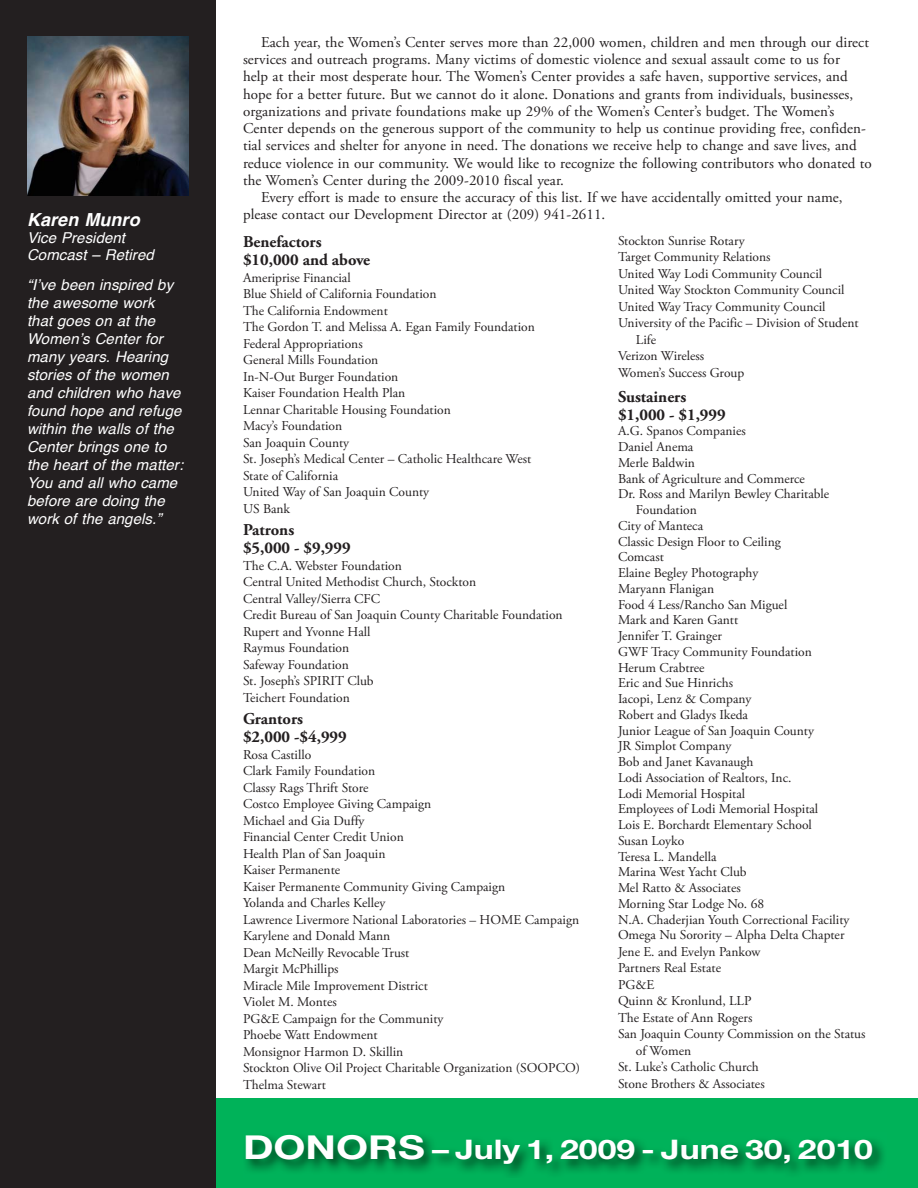
<style>
.page{position:relative;width:918px;height:1188px;background:#fff}
.page>*{position:absolute;margin:0;border:0;box-sizing:border-box;transform-origin:0 0}
.t1{font:700 27px "Helvetica Neue";color:#fff;scale:1.25 1}
.t2{font:italic 700 18px "Helvetica";letter-spacing:.005em;color:#fff}
.t3{font:700 16.5px/18px "Adobe Garamond Pro";color:#231f20}
.t4{font:15px "Adobe Garamond Pro";letter-spacing:.005em;color:#231f20}
.t5{font:italic 15px/18px "Helvetica";letter-spacing:.005em;color:#fff}
.t6{font:13.5px/16.5px "Adobe Garamond Pro";color:#231f20}
.s1{font-size:33px}
</style>
<div class="page">
<svg style="left:0;top:1098px;width:918px;height:90px;background:#00a753"></svg>
<div style="left:0;top:0;width:216px;height:1188px;background:#231f20"></div>
<img style="left:27px;top:36px;width:162px;height:160px">
<h2 class="t2" style="left:27px;top:212px;width:114px">Karen Munro</h2>
<p class="t5" style="left:27px;top:230px;width:128px;line-height:17.2px">Vice President<br>Comcast – Retired</p>
<p class="t5" style="left:27px;top:277px;width:158px">“I’ve been inspired by the awesome work that goes on at the<br>Women’s Center for many years. Hearing stories of the women and children who have found hope and refuge within the walls of the<br>Center brings one to the heart of the matter:<br>You and all who came before are doing the work of the angels.”</p>
<p class="t4" style="left:261px;top:35px;width:609px">Each year, the Women’s Center serves more than 22,000 women, children and men through our direct</p>
<p class="t4" style="left:243px;top:52px;width:598px">services and outreach programs. Many victims of domestic violence and sexual assault come to us for</p>
<p class="t4" style="left:243px;top:69px;width:606px">help at their most desperate hour. The Women’s Center provides a safe haven, supportive services, and</p>
<p class="t4" style="left:243px;top:87px;width:612px">hope for a better future. But we cannot do it alone. Donations and grants from individuals, businesses,</p>
<p class="t4" style="left:243px;top:104px;width:593px">organizations and private foundations make up 29% of the Women’s Center’s budget. The Women’s</p>
<p class="t4" style="left:243px;top:121px;width:624px">Center depends on the generous support of the community to help us continue providing free, confiden-</p>
<p class="t4" style="left:243px;top:138px;width:615px">tial services and shelter for anyone in need. The donations we receive help to change and save lives, and</p>
<p class="t4" style="left:243px;top:156px;width:630px">reduce violence in our community. We would like to recognize the following contributors who donated to</p>
<p class="t4" style="left:243px;top:173px;width:322px">the Women’s Center during the 2009-2010 fiscal year.</p>
<p class="t4" style="left:261px;top:190px;width:583px">Every effort is made to ensure the accuracy of this list. If we have accidentally omitted your name,</p>
<p class="t4" style="left:243px;top:207px;width:364px">please contact our Development Director at (209) 941-2611.</p>
<p class="t3" style="left:243px;top:234px;width:129px">Benefactors $10,000 and above</p>
<p class="t6" style="left:243px;top:270px;width:293px">Ameriprise Financial<br>Blue Shield of California Foundation<br>The California Endowment<br>The Gordon T. and Melissa A. Egan Family Foundation<br>Federal Appropriations<br>General Mills Foundation<br>In-N-Out Burger Foundation<br>Kaiser Foundation Health Plan<br>Lennar Charitable Housing Foundation<br>Macy’s Foundation<br>San Joaquin County<br>St. Joseph’s Medical Center – Catholic Healthcare West<br>State of California<br>United Way of San Joaquin County<br>US Bank</p>
<p class="t3" style="left:243px;top:522px;width:109px">Patrons<br>$5,000 - $9,999</p>
<p class="t6" style="left:243px;top:558px;width:321px">The C.A. Webster Foundation<br>Central United Methodist Church, Stockton<br>Central Valley/Sierra CFC<br>Credit Bureau of San Joaquin County Charitable Foundation<br>Rupert and Yvonne Hall<br>Raymus Foundation<br>Safeway Foundation<br>St. Joseph’s SPIRIT Club<br>Teichert Foundation</p>
<p class="t3" style="left:243px;top:711px;width:105px">Grantors $2,000 -$4,999</p>
<p class="t6" style="left:243px;top:747px;width:339px">Rosa Castillo<br>Clark Family Foundation<br>Classy Rags Thrift Store<br>Costco Employee Giving Campaign<br>Michael and Gia Duffy<br>Financial Center Credit Union<br>Health Plan of San Joaquin<br>Kaiser Permanente<br>Kaiser Permanente Community Giving Campaign<br>Yolanda and Charles Kelley<br>Lawrence Livermore National Laboratories – HOME Campaign<br>Karylene and Donald Mann<br>Dean McNeilly Revocable Trust<br>Margit McPhillips<br>Miracle Mile Improvement District<br>Violet M. Montes<br>PG&amp;E Campaign for the Community<br>Phoebe Watt Endowment<br>Monsignor Harmon D. Skillin<br>Stockton Olive Oil Project Charitable Organization (SOOPCO)<br>Thelma Stewart</p>
<p class="t6" style="left:618px;top:233px;width:128px">Stockton Sunrise Rotary</p>
<p class="t6" style="left:618px;top:249px;width:154px">Target Community Relations</p>
<p class="t6" style="left:618px;top:266px;width:206px">United Way Lodi Community Council</p>
<p class="t6" style="left:618px;top:282px;width:228px">United Way Stockton Community Council</p>
<p class="t6" style="left:618px;top:299px;width:209px">United Way Tracy Community Council</p>
<p class="t6" style="left:618px;top:315px;width:242px">University of the Pacific – Division of Student</p>
<p class="t6" style="left:636px;top:332px;width:22px">Life</p>
<p class="t6" style="left:618px;top:348px;width:88px">Verizon Wireless</p>
<p class="t6" style="left:618px;top:365px;width:128px">Women’s Success Group</p>
<p class="t3" style="left:618px;top:389px;width:109px">Sustainers $1,000 - $1,999</p>
<p class="t6" style="left:618px;top:423px;width:129px">A.G. Spanos Companies</p>
<p class="t6" style="left:618px;top:439px;width:77px">Daniel Anema</p>
<p class="t6" style="left:618px;top:455px;width:79px">Merle Baldwin</p>
<p class="t6" style="left:618px;top:471px;width:188px">Bank of Agriculture and Commerce</p>
<p class="t6" style="left:618px;top:486px;width:213px">Dr. Ross and Marilyn Bewley Charitable</p>
<p class="t6" style="left:636px;top:502px;width:62px">Foundation</p>
<p class="t6" style="left:618px;top:518px;width:87px">City of Manteca</p>
<p class="t6" style="left:618px;top:534px;width:164px">Classic Design Floor to Ceiling</p>
<p class="t6" style="left:618px;top:549px;width:47px">Comcast</p>
<p class="t6" style="left:618px;top:565px;width:142px">Elaine Begley Photography</p>
<p class="t6" style="left:618px;top:581px;width:98px">Maryann Flanigan</p>
<p class="t6" style="left:618px;top:597px;width:171px">Food 4 Less/Rancho San Miguel</p>
<p class="t6" style="left:618px;top:612px;width:122px">Mark and Karen Gantt</p>
<p class="t6" style="left:618px;top:628px;width:105px">Jennifer T. Grainger</p>
<p class="t6" style="left:618px;top:644px;width:195px">GWF Tracy Community Foundation</p>
<p class="t6" style="left:618px;top:660px;width:88px">Herum Crabtree</p>
<p class="t6" style="left:618px;top:675px;width:117px">Eric and Sue Hinrichs</p>
<p class="t6" style="left:618px;top:691px;width:135px">Iacopi, Lenz &amp; Company</p>
<p class="t6" style="left:618px;top:707px;width:132px">Robert and Gladys Ikeda</p>
<p class="t6" style="left:618px;top:723px;width:198px">Junior League of San Joaquin County</p>
<p class="t6" style="left:618px;top:738px;width:115px">JR Simplot Company</p>
<p class="t6" style="left:618px;top:754px;width:137px">Bob and Janet Kavanaugh</p>
<p class="t6" style="left:618px;top:770px;width:175px">Lodi Association of Realtors, Inc.</p>
<p class="t6" style="left:618px;top:786px;width:129px">Lodi Memorial Hospital</p>
<p class="t6" style="left:618px;top:801px;width:202px">Employees of Lodi Memorial Hospital</p>
<p class="t6" style="left:618px;top:817px;width:195px">Lois E. Borchardt Elementary School</p>
<p class="t6" style="left:618px;top:833px;width:68px">Susan Loyko</p>
<p class="t6" style="left:618px;top:849px;width:100px">Teresa L. Mandella</p>
<p class="t6" style="left:618px;top:864px;width:130px">Marina West Yacht Club</p>
<p class="t6" style="left:618px;top:880px;width:124px">Mel Ratto &amp; Associates</p>
<p class="t6" style="left:618px;top:896px;width:148px">Morning Star Lodge No. 68</p>
<p class="t6" style="left:618px;top:912px;width:233px">N.A. Chaderjian Youth Correctional Facility</p>
<p class="t6" style="left:618px;top:927px;width:228px">Omega Nu Sorority – Alpha Delta Chapter</p>
<p class="t6" style="left:618px;top:944px;width:144px">Jene E. and Evelyn Pankow</p>
<p class="t6" style="left:618px;top:960px;width:105px">Partners Real Estate</p>
<p class="t6" style="left:618px;top:977px;width:38px">PG&amp;E</p>
<p class="t6" style="left:618px;top:993px;width:135px">Quinn &amp; Kronlund, LLP</p>
<p class="t6" style="left:618px;top:1010px;width:136px">The Estate of Ann Rogers</p>
<p class="t6" style="left:618px;top:1026px;width:249px">San Joaquin County Commission on the Status</p>
<p class="t6" style="left:636px;top:1043px;width:57px">of Women</p>
<p class="t6" style="left:618px;top:1059px;width:142px">St. Luke’s Catholic Church</p>
<p class="t6" style="left:618px;top:1076px;width:148px">Stone Brothers &amp; Associates</p>
<h1 class="t1" style="left:243px;top:1140px;width:506px"><span class="s1">DONORS</span> – July 1, 2009 - June 30, 2010</h1>
</div>
